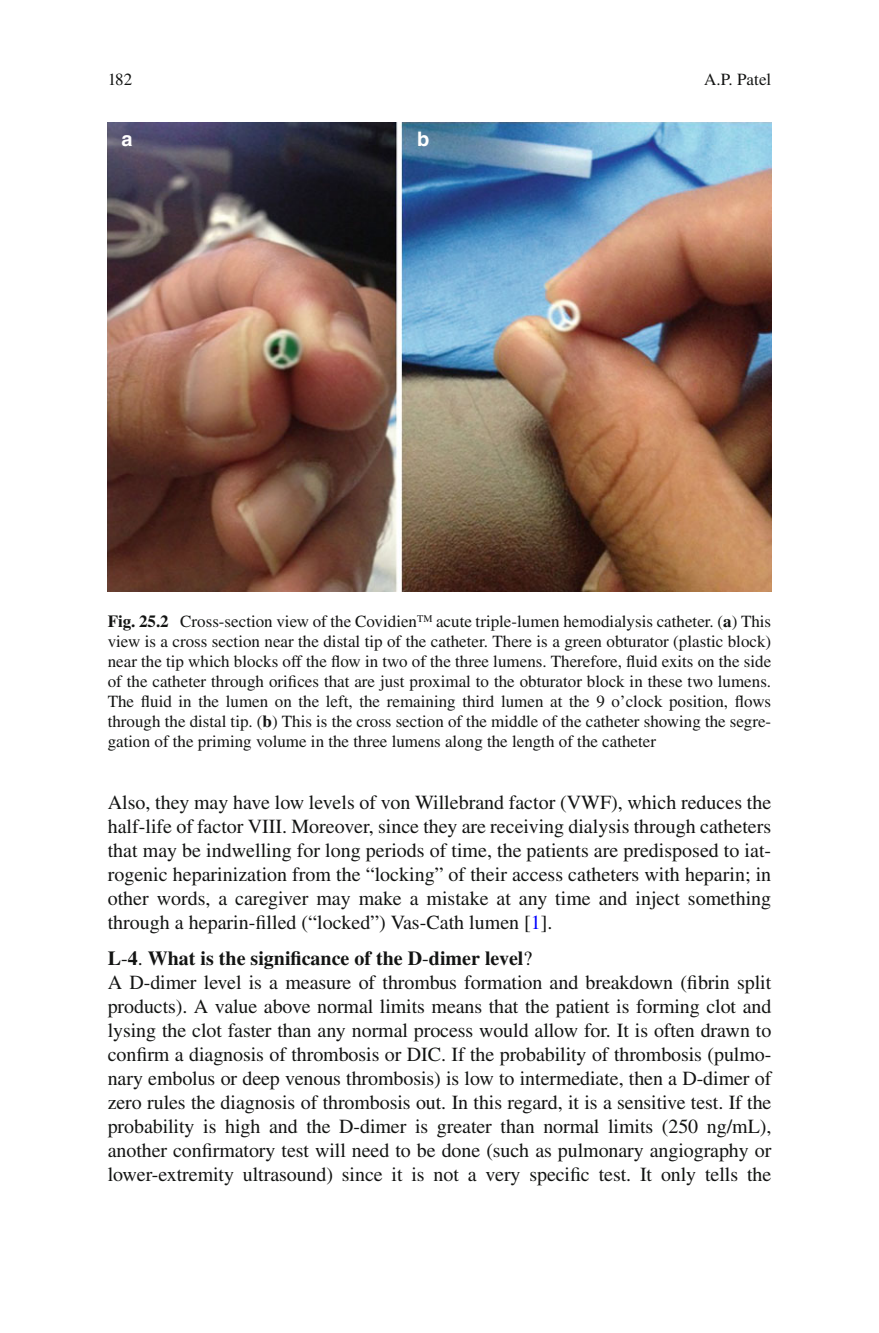
<style>
.page{position:relative;width:879px;height:1333px;background:#fff}
.page>*{position:absolute;margin:0;border:0;box-sizing:border-box;transform-origin:0 0}
.t1{font:20px/24px "Times";letter-spacing:-.005em;color:#131413;text-align:justify}
.t2{font:700 20px "Helvetica";color:#fff}
.t3{font:17px/20px "Times";color:#131413;text-align:justify}
.s1{font-weight:700}
.s2{color:#00f}
</style>
<div class="page">
<img style="left:108px;top:122px;width:663px;height:470px">
<p class="t3" style="left:108px;top:71px;width:26px">182</p>
<p class="t2" style="left:121px;top:127px;width:13px">a</p>
<p class="t2" style="left:417px;top:127px;width:14px">b</p>
<p class="t3" style="left:704px;top:71px;width:69px">A.P. Patel</p>
<p class="t3" style="left:108px;top:613px;width:665px"><span class="s1">Fig. 25.2</span> Cross-section view of the Covidien <sup>TM</sup> acute triple-lumen hemodialysis catheter. ( <span class="s1">a</span> ) This view is a cross section near the distal tip of the catheter. There is a green obturator (plastic block) near the tip which blocks off the flow in two of the three lumens. Therefore, fluid exits on the side of the catheter through orifices that are just proximal to the obturator block in these two lumens.<br>The fluid in the lumen on the left, the remaining third lumen at the 9 o’clock position, flows through the distal tip. ( <span class="s1">b</span> ) This is the cross section of the middle of the catheter showing the segre&shy;gation of the priming volume in the three lumens along the length of the catheter</p>
<p class="t1" style="left:108px;top:792px;width:665px">Also, they may have low levels of von Willebrand factor (VWF), which reduces the half-life of factor VIII. Moreover, since they are receiving dialysis through catheters that may be indwelling for long periods of time, the patients are predisposed to iat&shy;rogenic heparinization from the “locking” of their access catheters with heparin; in other words, a caregiver may make a mistake at any time and inject something through a heparin-filled (“locked”) Vas-Cath lumen [ <span class="s2">1</span> ].</p>
<p class="t1" style="left:108px;top:948px;width:665px;text-align:left"><span class="s1">L</span>-<span class="s1">4</span>. <span class="s1">What is the significance of the D</span>-<span class="s1">dimer level</span>?<br>A D-dimer level is a measure of thrombus formation and breakdown (fibrin split products). A value above normal limits means that the patient is forming clot and lysing the clot faster than any normal process would allow for. It is often drawn to confirm a diagnosis of thrombosis or DIC. If the probability of thrombosis (pulmo&shy;nary embolus or deep venous thrombosis) is low to intermediate, then a D-dimer of zero rules the diagnosis of thrombosis out. In this regard, it is a sensitive test. If the probability is high and the D-dimer is greater than normal limits (250 ng/mL), another confirmatory test will need to be done (such as pulmonary angiography or lower-extremity ultrasound) since it is not a very specific test. It only tells the</p>
</div>
